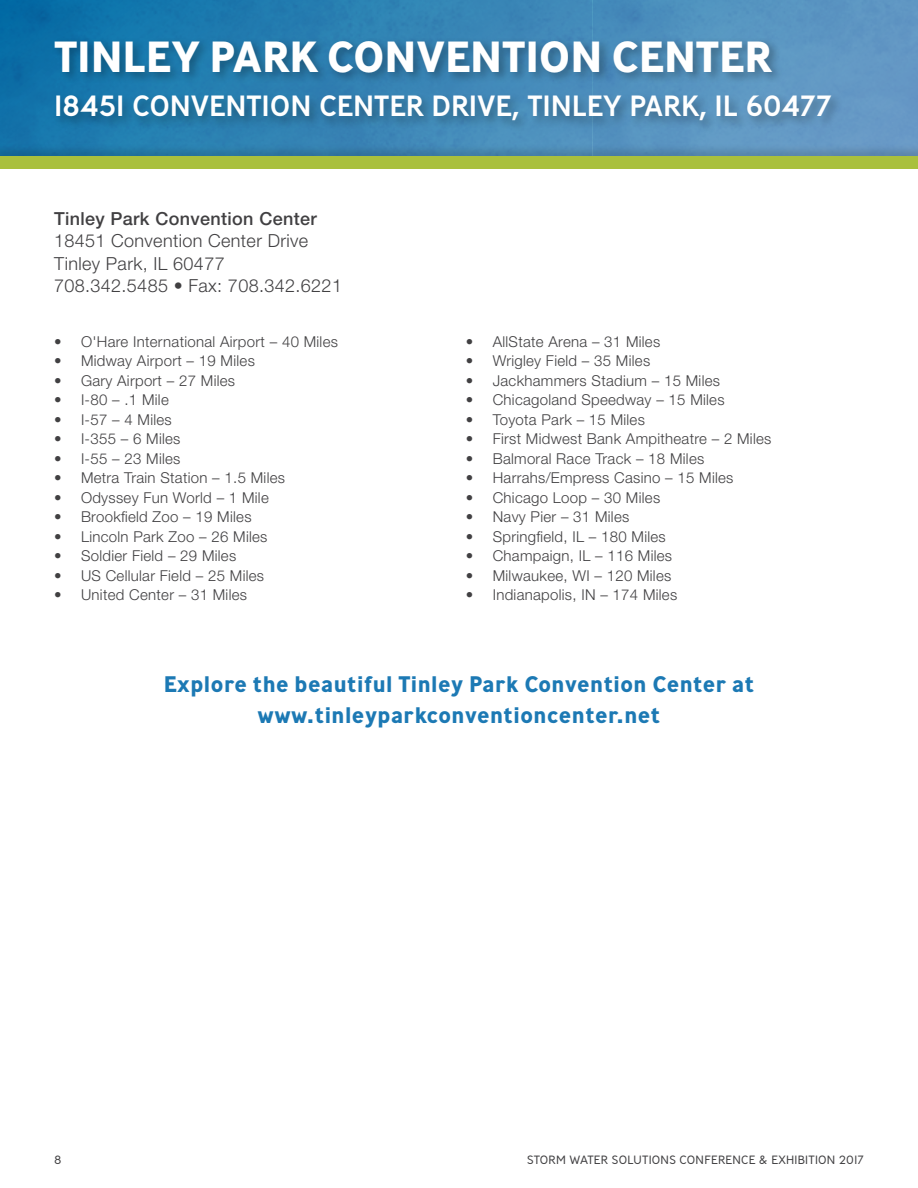
<style>
.page{position:relative;width:918px;height:1188px;background:#fff}
.page>*{position:absolute;margin:0;border:0;box-sizing:border-box;transform-origin:0 0}
.t1{font:700 43.5px "Ministry";letter-spacing:-.005em;color:#fff}
.t2{font:500 29.25px "Ministry";letter-spacing:-.005em;color:#fff}
.t3{font:700 22.5px/30.8px "Ministry";letter-spacing:.02em;color:#1c79b4;text-align:center}
.t4{font:300 18px/22.5px "Helvetica Neue LT Std";letter-spacing:.02em;color:#414042}
.t5{font:500 18px "Helvetica Neue LT Std";letter-spacing:.02em;color:#414042}
.t6{font:300 15px "Helvetica Neue LT Std";letter-spacing:.02em;color:#414042}
.t7{font:300 12px "Ministry";letter-spacing:.02em;color:#414042}
</style>
<div class="page">
<div style="left:0;top:0;width:918px;height:156px;background:linear-gradient(to right,#0970a7,#699cc6)"></div>
<div style="left:51px;top:38px;width:793px;height:96px;background:#000;opacity:.3"></div>
<div style="left:0;top:144px;width:918px;height:25px;background:#000;opacity:.15"></div>
<div style="left:0;top:156px;width:918px;height:12px;background:#a9c03d"></div>
<h1 class="t1" style="left:54px;top:29px;width:719px">TINLEY PARK CONVENTION CENTER</h1>
<h2 class="t2" style="left:54px;top:87px;width:779px">18451 CONVENTION CENTER DRIVE, TINLEY PARK, IL 60477</h2>
<p class="t5" style="left:54px;top:208px;width:264px">Tinley Park Convention Center</p>
<p class="t4" style="left:54px;top:229px;width:290px">18451 Convention Center Drive<br>Tinley Park, IL 60477<br>708.342.5485 • Fax: 708.342.6221</p>
<p class="t6" style="left:54px;top:332px;width:286px">• O'Hare International Airport – 40 Miles</p>
<p class="t6" style="left:54px;top:352px;width:202px">• Midway Airport – 19 Miles</p>
<p class="t6" style="left:54px;top:371px;width:183px">• Gary Airport – 27 Miles</p>
<p class="t6" style="left:54px;top:391px;width:116px">• I-80 – .1 Mile</p>
<p class="t6" style="left:54px;top:410px;width:119px">• I-57 – 4 Miles</p>
<p class="t6" style="left:54px;top:430px;width:128px">• I-355 – 6 Miles</p>
<p class="t6" style="left:54px;top:449px;width:128px">• I-55 – 23 Miles</p>
<p class="t6" style="left:54px;top:469px;width:233px">• Metra Train Station – 1.5 Miles</p>
<p class="t6" style="left:54px;top:488px;width:216px">• Odyssey Fun World – 1 Mile</p>
<p class="t6" style="left:54px;top:508px;width:199px">• Brookfield Zoo – 19 Miles</p>
<p class="t6" style="left:54px;top:527px;width:215px">• Lincoln Park Zoo – 26 Miles</p>
<p class="t6" style="left:54px;top:547px;width:184px">• Soldier Field – 29 Miles</p>
<p class="t6" style="left:54px;top:566px;width:212px">• US Cellular Field – 25 Miles</p>
<p class="t6" style="left:54px;top:586px;width:195px">• United Center – 31 Miles</p>
<p class="t6" style="left:466px;top:332px;width:196px">• AllState Arena – 31 Miles</p>
<p class="t6" style="left:466px;top:352px;width:186px">• Wrigley Field – 35 Miles</p>
<p class="t6" style="left:466px;top:371px;width:256px">• Jackhammers Stadium – 15 Miles</p>
<p class="t6" style="left:466px;top:391px;width:260px">• Chicagoland Speedway – 15 Miles</p>
<p class="t6" style="left:466px;top:410px;width:181px">• Toyota Park – 15 Miles</p>
<p class="t6" style="left:466px;top:430px;width:307px">• First Midwest Bank Ampitheatre – 2 Miles</p>
<p class="t6" style="left:466px;top:449px;width:240px">• Balmoral Race Track – 18 Miles</p>
<p class="t6" style="left:466px;top:469px;width:269px">• Harrahs/Empress Casino – 15 Miles</p>
<p class="t6" style="left:466px;top:488px;width:196px">• Chicago Loop – 30 Miles</p>
<p class="t6" style="left:466px;top:508px;width:165px">• Navy Pier – 31 Miles</p>
<p class="t6" style="left:466px;top:527px;width:202px">• Springfield, IL – 180 Miles</p>
<p class="t6" style="left:466px;top:547px;width:208px">• Champaign, IL – 116 Miles</p>
<p class="t6" style="left:466px;top:566px;width:207px">• Milwaukee, WI – 120 Miles</p>
<p class="t6" style="left:466px;top:586px;width:213px">• Indianapolis, IN – 174 Miles</p>
<h3 class="t3" style="left:164px;top:668px;width:592px">Explore the beautiful Tinley Park Convention Center at www.tinleyparkconventioncenter.net</h3>
<p class="t7" style="left:54px;top:1152px;width:9px">8</p>
<p class="t7" style="left:527px;top:1152px;width:338px">STORM WATER SOLUTIONS CONFERENCE &amp; EXHIBITION 2017</p>
</div>
